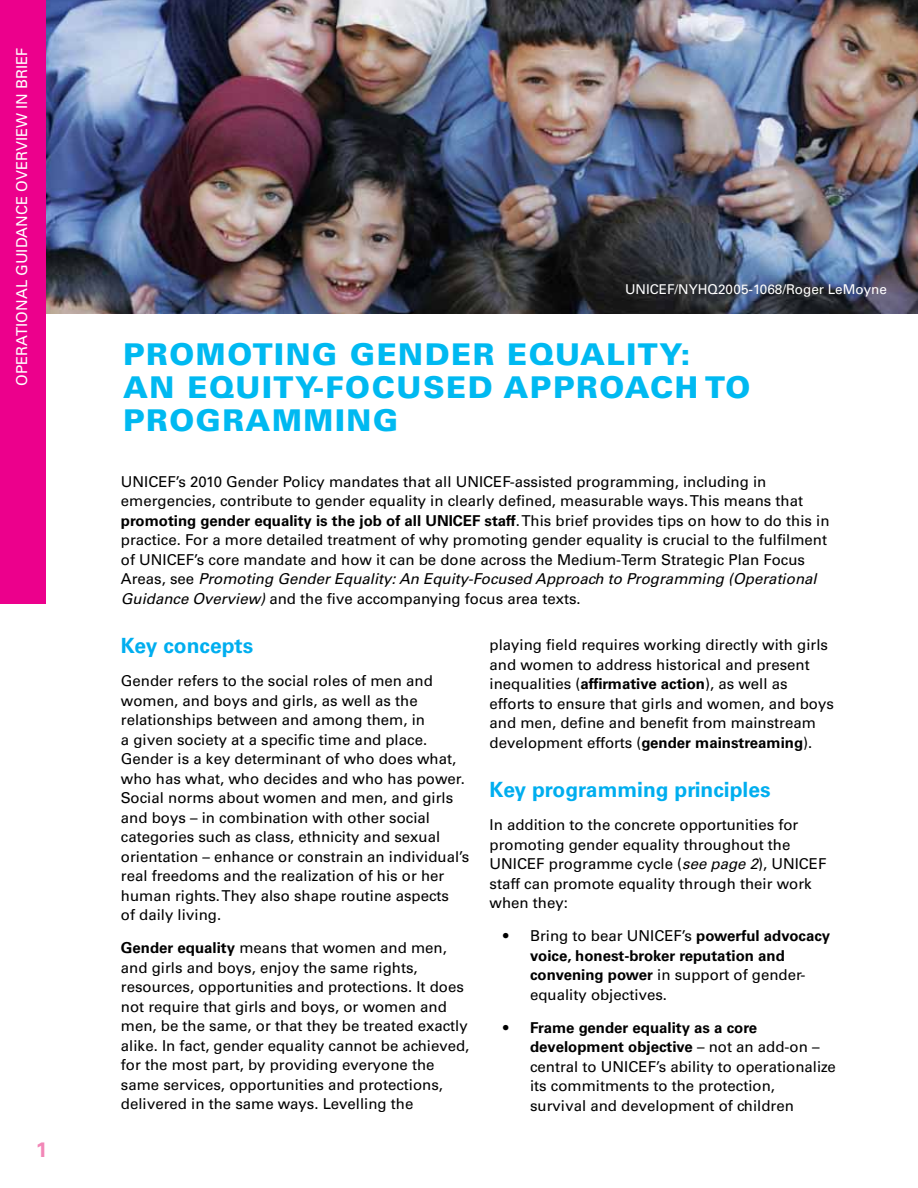
<style>
.page{position:relative;width:918px;height:1188px;background:#fff}
.page>*{position:absolute;margin:0;border:0;box-sizing:border-box;transform-origin:0 0}
.t1{font:900 30px/33px "Univers LT Std";letter-spacing:.05em;color:#00b9f1}
.t2{font:700 21px "Univers LT Std";color:#00aeef}
.t3{font:700 21px "Univers";color:#f287b7}
.t4{font:15px/19.5px "Univers LT Std";color:#000}
.t5{font:700 15px/19.5px "Univers LT Std";color:#000}
.t6{font:15px "Univers";color:#fff}
.t7{font:13.5px "Univers LT Std";color:#fff}
.s1{font-weight:700}
.s2{font-style:italic}
.s3{font-weight:400}
</style>
<div class="page">
<img style="left:45px;top:0;width:873px;height:313px">
<div style="left:0;top:0;width:45px;height:603px;background:#ec008c"></div>
<p class="t6" style="left:12px;top:386px;width:340px;rotate:-90deg">OPERATIONAL GUIDANCE OVERVIEW IN BRIEF</p>
<h2 class="t3" style="left:36px;top:1136px;width:13px">1</h2>
<p class="t7" style="left:625px;top:281px;width:263px">UNICEF/NYHQ2005-1068/Roger LeMoyne</p>
<h1 class="t1" style="left:123px;top:338px;width:629px">PROMOTING GENDER EQUALITY:<br>AN EQUITY-FOCUSED APPROACH TO<br>PROGRAMMING</h1>
<p class="t4" style="left:121px;top:472px;width:710px">UNICEF’s 2010 Gender Policy mandates that all UNICEF-assisted programming, including in emergencies, contribute to gender equality in clearly defined, measurable ways. This means that <span class="s1">promoting gender equality is the job of all UNICEF staff</span>. This brief provides tips on how to do this in practice. For a more detailed treatment of why promoting gender equality is crucial to the fulfilment of UNICEF’s core mandate and how it can be done across the Medium-Term Strategic Plan Focus Areas, see <span class="s2">Promoting Gender Equality: An Equity-Focused Approach to Programming (Operational Guidance Overview)</span> and the five accompanying focus area texts.</p>
<h2 class="t2" style="left:121px;top:634px;width:134px">Key concepts</h2>
<p class="t4" style="left:121px;top:671px;width:350px">Gender refers to the social roles of men and women, and boys and girls, as well as the relationships between and among them, in<br>a given society at a specific time and place.<br>Gender is a key determinant of who does what, who has what, who decides and who has power.<br>Social norms about women and men, and girls and boys – in combination with other social categories such as class, ethnicity and sexual orientation – enhance or constrain an individual’s real freedoms and the realization of his or her human rights. They also shape routine aspects<br>of daily living.</p>
<p class="t4" style="left:121px;top:938px;width:350px"><span class="s1">Gender equality</span> means that women and men, and girls and boys, enjoy the same rights, resources, opportunities and protections. It does not require that girls and boys, or women and men, be the same, or that they be treated exactly alike. In fact, gender equality cannot be achieved, for the most part, by providing everyone the same services, opportunities and protections, delivered in the same ways. Levelling the</p>
<p class="t4" style="left:490px;top:635px;width:346px">playing field requires working directly with girls and women to address historical and present inequalities (<span class="s1">affirmative action</span>), as well as efforts to ensure that girls and women, and boys and men, define and benefit from mainstream development efforts (<span class="s1">gender mainstreaming</span>).</p>
<h2 class="t2" style="left:490px;top:778px;width:283px">Key programming principles</h2>
<p class="t4" style="left:490px;top:815px;width:338px">In addition to the concrete opportunities for promoting gender equality throughout the UNICEF programme cycle (<span class="s2">see page 2</span>), UNICEF staff can promote equality through their work when they:</p>
<p class="t5" style="left:530px;top:926px;width:302px;text-indent:-27px"><span class="s3">• Bring to bear UNICEF’s</span> powerful advocacy voice, honest-broker reputation and convening power <span class="s3">in support of gender&shy;equality objectives.</span></p>
<p class="t4" style="left:530px;top:1018px;width:307px;text-indent:-27px">• <span class="s1">Frame gender equality as a core development objective</span> – not an add-on – central to UNICEF’s ability to operationalize its commitments to the protection,<br>survival and development of children</p>
</div>
